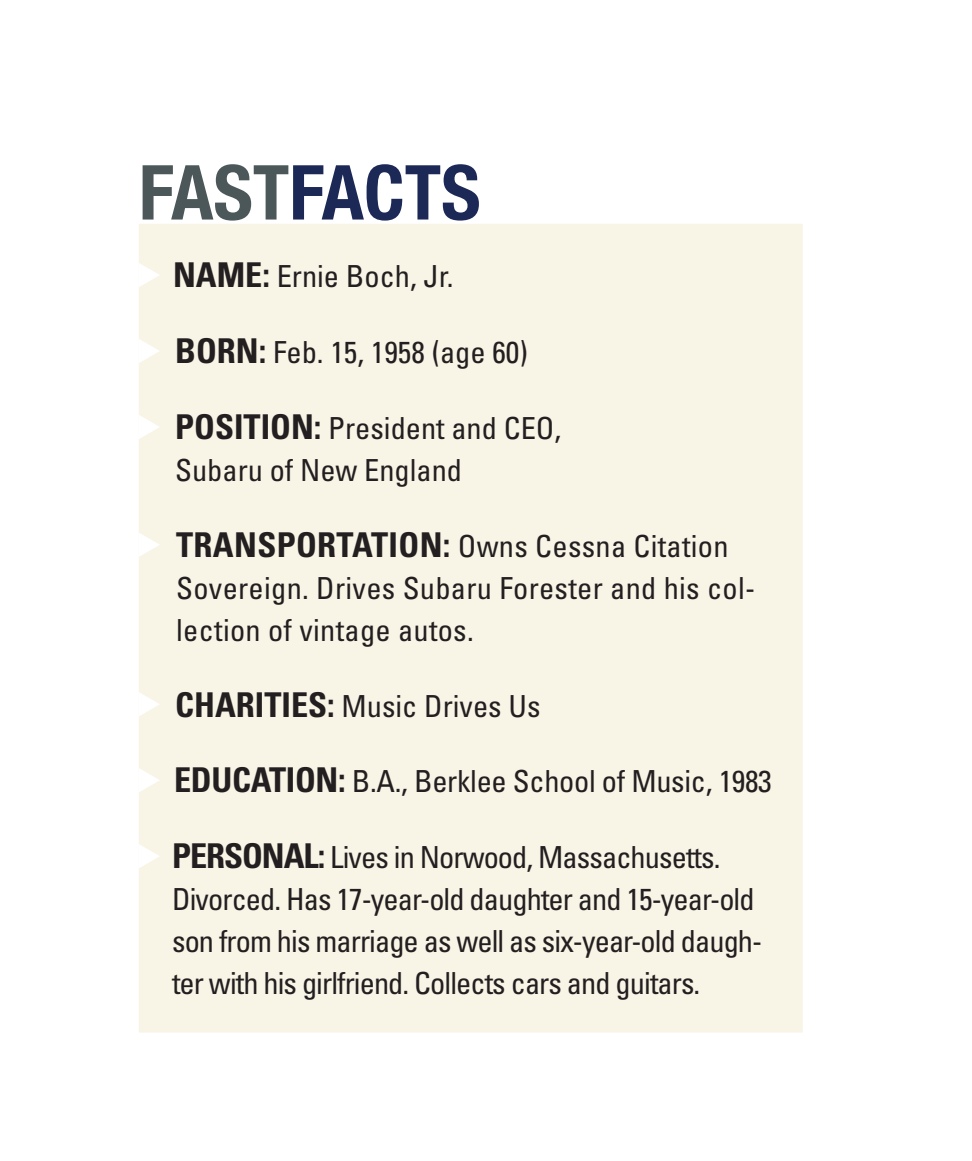
<style>
.page{position:relative;width:972px;height:1161px;background:#fff}
.page>*{position:absolute;margin:0;border:0;box-sizing:border-box;transform-origin:0 0}
.Fast_Facts_Text_BOLD{font:700 condensed 75.9px "Helvetica Neue LT Std";color:#1c2957}
.Fast_Facts_Text_BOLD-2{font:condensed 30.45px/41.8px "Univers LT Std";letter-spacing:-.03em;color:#231f20}
.Fast_Facts_Text_BOLD-3{font:condensed 30.45px/41.8px "Univers LT Std";letter-spacing:-.01em;color:#231f20}
.Fast_Facts_Text_BOLD-4{font:condensed 30.45px/41.8px "Univers LT Std";letter-spacing:.01em;color:#231f20}
.s1{color:#4b5759}
.s2{font-weight:700;font-size:34.2px}
</style>
<div class="page">
<div style="left:137px;top:222px;width:668px;height:812px;background:#f8f4e6"></div>
<svg style="left:140px;top:264px;width:19px;height:22px"></svg>
<svg style="left:140px;top:340px;width:19px;height:22px"></svg>
<svg style="left:140px;top:416px;width:19px;height:22px"></svg>
<svg style="left:140px;top:533px;width:20px;height:23px"></svg>
<svg style="left:140px;top:693px;width:20px;height:23px"></svg>
<svg style="left:140px;top:769px;width:20px;height:23px"></svg>
<svg style="left:140px;top:845px;width:20px;height:23px"></svg>
<div style="left:135px;top:220px;width:672px;height:816px;border:4px solid #fff"></div>
<p class="Fast_Facts_Text_BOLD" style="left:139px;top:147px;width:343px"><span class="s1">FAST</span>FACTS</p>
<p class="Fast_Facts_Text_BOLD-3" style="left:173px;top:255px;width:282px"><span class="s2">NAME:</span> Ernie Boch, Jr.</p>
<p class="Fast_Facts_Text_BOLD-3" style="left:175px;top:331px;width:354px"><span class="s2">BORN:</span> Feb. 15, 1958 (age 60)</p>
<p class="Fast_Facts_Text_BOLD-3" style="left:175px;top:407px;width:387px"><span class="s2">POSITION:</span> President and CEO,<br>Subaru of New England</p>
<p class="Fast_Facts_Text_BOLD-4" style="left:176px;top:525px;width:581px"><span class="s2">TRANSPORTATION:</span> Owns Cessna Citation<br>Sovereign. Drives Subaru Forester and his col&shy;lection of vintage autos.</p>
<p class="Fast_Facts_Text_BOLD-3" style="left:175px;top:684px;width:367px"><span class="s2">CHARITIES:</span> Music Drives Us</p>
<p class="Fast_Facts_Text_BOLD-3" style="left:174px;top:760px;width:599px"><span class="s2">EDUCATION:</span> B.A., Berklee School of Music, 1983</p>
<p class="Fast_Facts_Text_BOLD-2" style="left:172px;top:836px;width:592px"><span class="s2">PERSONAL:</span> Lives in Norwood, Massachusetts.<br>Divorced. Has 17-year-old daughter and 15-year-old son from his marriage as well as six-year-old daugh&shy;ter with his girlfriend. Collects cars and guitars.</p>
</div>
